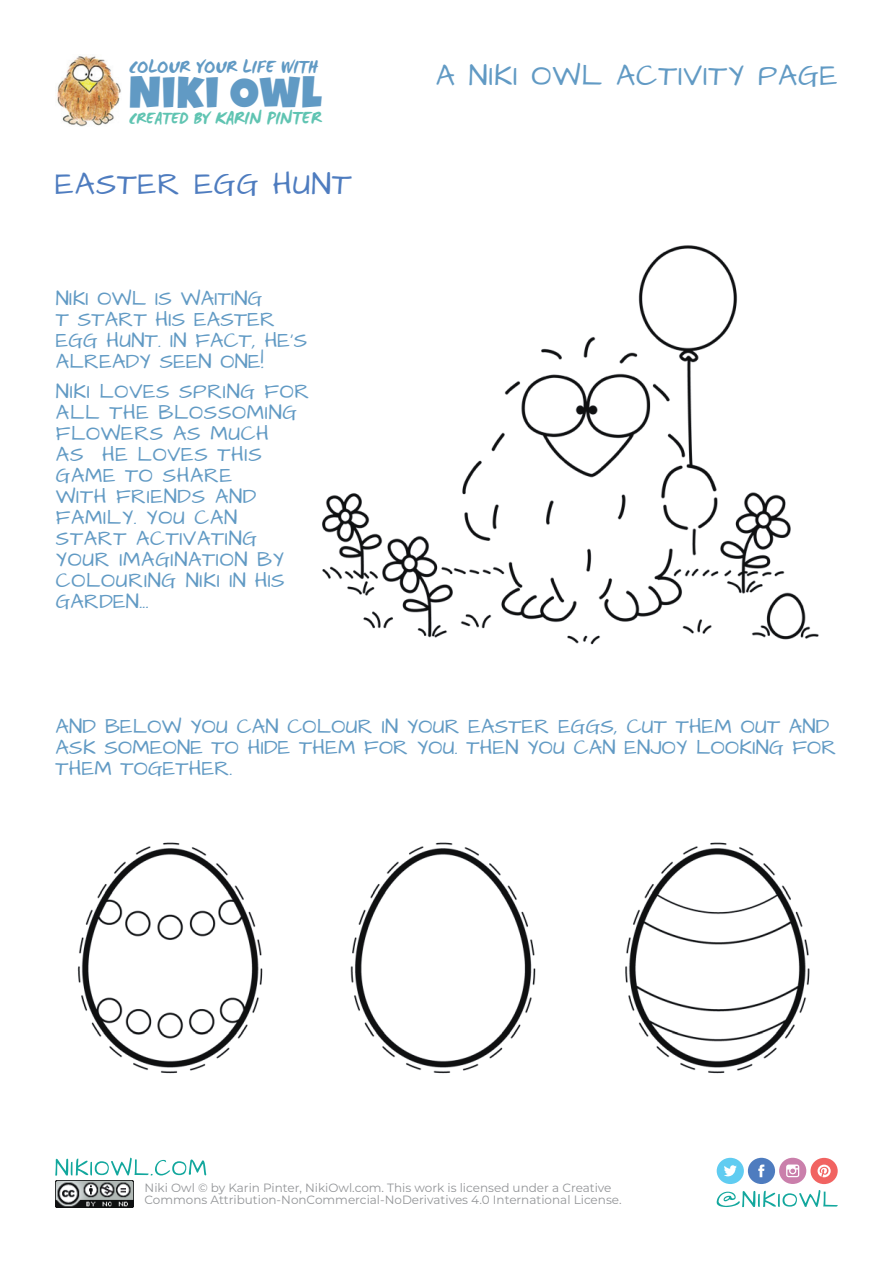
<style>
.page{position:relative;width:893px;height:1263px;background:#fff}
.page>*{position:absolute;margin:0;border:0;box-sizing:border-box;transform-origin:0 0}
.t1{font:45px "Luckiest Guy";letter-spacing:.03em;color:#619ac4}
.t2{font:31.5px "Architects Daughter";letter-spacing:.03em;color:#4e7cbf}
.t3{font:30px "Architects Daughter";letter-spacing:.03em;color:#619ac4}
.t4{font:21px/21px "Architects Daughter";letter-spacing:.01em;color:#619ac4}
.t5{font:21px/21px "Architects Daughter";letter-spacing:.03em;color:#619ac4}
.t6{font:700 19.5px "WC Mano Negra Bta";color:#60c4b2}
.t7{font:700 19.5px "WC Mano Negra Bta";letter-spacing:.01em;color:#619ac4}
.t8{font:12px/12px "Montserrat";color:#939598}
.s1{font-size:18px}
</style>
<div class="page">
<img style="left:57px;top:56px;width:64px;height:71px">
<img style="left:55px;top:1180px;width:79px;height:28px">
<svg style="left:55px;top:1158px;width:151px;height:17px"></svg>
<div style="left:748px;top:1158px;width:27px;height:26px;background:#4e7cbf;border-radius:50%"></div>
<svg style="left:758px;top:1164px;width:6px;height:13px"></svg>
<div style="left:717px;top:1158px;width:27px;height:26px;background:#60ccf1;border-radius:50%"></div>
<svg style="left:724px;top:1165px;width:13px;height:11px"></svg>
<div style="left:779px;top:1158px;width:27px;height:26px;background:#ca7fab;border-radius:50%"></div>
<svg style="left:786px;top:1164px;width:13px;height:13px"></svg>
<div style="left:810px;top:1158px;width:28px;height:26px;background:#f16361;border-radius:50%"></div>
<svg style="left:817px;top:1164px;width:14px;height:13px"></svg>
<svg style="left:717px;top:1190px;width:121px;height:17px"></svg>
<img style="left:322px;top:245px;width:497px;height:400px">
<img style="left:77px;top:842px;width:733px;height:232px">
<p class="t7" style="left:129px;top:54px;width:190px">COLOUR YOUR LIFE WITH</p>
<h1 class="t1" style="left:129px;top:63px;width:194px">Niki Owl</h1>
<p class="t6" style="left:129px;top:104px;width:194px"><span class="s1">CREATED BY</span> KARIN PINTER</p>
<h2 class="t2" style="left:55px;top:163px;width:298px">EASTER EGG HUNT</h2>
<p class="t4" style="left:56px;top:289px;width:253px">NIKI OWL IS WAITING<br>T START HIS EASTER<br>EGG HUNT. IN FACT, HE’S<br>ALREADY SEEN ONE!</p>
<p class="t5" style="left:56px;top:382px;width:255px">NIKI LOVES SPRING FOR<br>ALL THE BLOSSOMING<br>FLOWERS AS MUCH<br>AS HE LOVES THIS<br>GAME TO SHARE<br>WITH FRIENDS AND<br>FAMILY. YOU CAN<br>START ACTIVATING<br>YOUR IMAGINATION BY<br>COLOURING NIKI IN HIS<br>GARDEN...</p>
<h3 class="t3" style="left:436px;top:55px;width:403px">A NIKI OWL ACTIVITY PAGE</h3>
<p class="t4" style="left:56px;top:716px;width:782px">AND BELOW YOU CAN COLOUR IN YOUR EASTER EGGS, CUT THEM OUT AND<br>ASK SOMEONE TO HIDE THEM FOR YOU. THEN YOU CAN ENJOY LOOKING FOR<br>THEM TOGETHER.</p>
<p class="t8" style="left:145px;top:1181px;width:479px">Niki Owl © by Karin Pinter, NikiOwl.com. This work is licensed under a Creative<br>Commons Attribution-NonCommercial-NoDerivatives 4.0 International License.</p>
</div>
